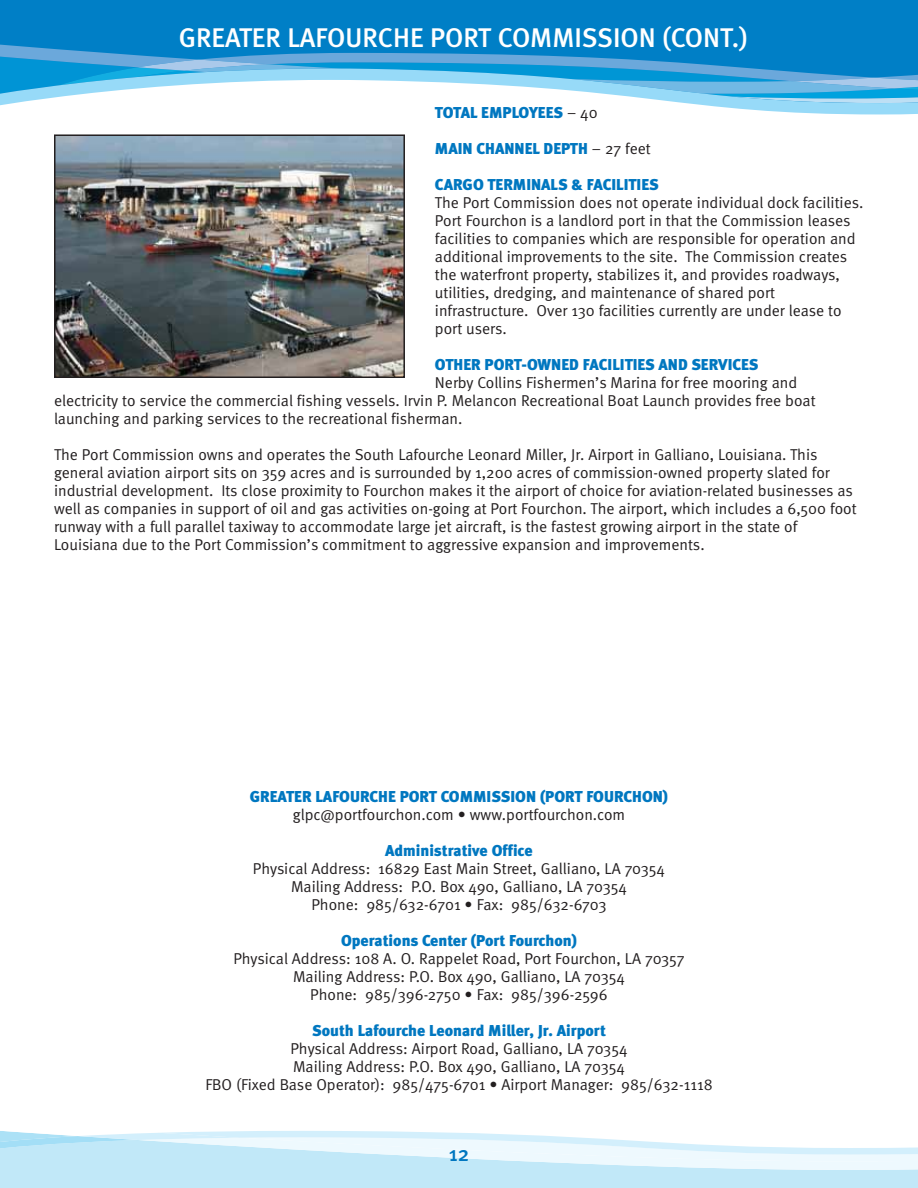
<style>
.page{position:relative;width:918px;height:1188px;background:#fff}
.page>*{position:absolute;margin:0;border:0;box-sizing:border-box;transform-origin:0 0}
.t1{font:500 27px "Meta";color:#fff}
.t2{font:500 21px "Meta";color:#0077c0}
.t3{font:15.75px/18px "Meta Normal";color:#231f20}
.t4{font:900 15.75px "Meta";color:#0077c0}
.s1{font-family:"Meta Normal";font-weight:400;color:#231f20}
</style>
<div class="page">
<div style="left:0;top:0;width:918px;height:36px;background:#007fc6"></div>
<div style="left:199px;top:31px;width:719px;height:5px;background:#007fc6"></div>
<div style="left:0;top:36px;width:918px;height:5px;background:#007fc6"></div>
<div style="left:0;top:41px;width:918px;height:8px;background:#007fc6"></div>
<svg style="left:0;top:49px;width:918px;height:66px"></svg>
<div style="left:0;top:1136px;width:918px;height:52px;background:#c1e8f8"></div>
<svg style="left:78px;top:1131px;width:840px;height:39px"></svg>
<img style="left:57px;top:137px;width:345px;height:238px">
<div style="left:54px;top:134px;width:351px;height:244px;border:2px solid #231f20"></div>
<h1 class="t1" style="left:179px;top:27px;width:570px">GREATER LAFOURCHE PORT COMMISSION (CONT.)</h1>
<p class="t4" style="left:435px;top:107px;width:164px">TOTAL EMPLOYEES <span class="s1">– 40</span></p>
<p class="t4" style="left:435px;top:143px;width:217px">MAIN CHANNEL DEPTH <span class="s1">– 27 feet</span></p>
<p class="t4" style="left:435px;top:179px;width:225px">CARGO TERMINALS &amp; FACILITIES</p>
<p class="t3" style="left:435px;top:195px;width:430px">The Port Commission does not operate individual dock facilities.<br>Port Fourchon is a landlord port in that the Commission leases facilities to companies which are responsible for operation and additional improvements to the site. The Commission creates the waterfront property, stabilizes it, and provides roadways, utilities, dredging, and maintenance of shared port infrastructure. Over 130 facilities currently are under lease to port users.</p>
<p class="t4" style="left:435px;top:359px;width:325px">OTHER PORT-OWNED FACILITIES AND SERVICES</p>
<p class="t3" style="left:54px;top:375px;width:763px;text-indent:381px">Nerby Collins Fishermen’s Marina for free mooring and electricity to service the commercial fishing vessels. Irvin P. Melancon Recreational Boat Launch provides free boat launching and parking services to the recreational fisherman.</p>
<p class="t3" style="left:54px;top:447px;width:804px">The Port Commission owns and operates the South Lafourche Leonard Miller, Jr. Airport in Galliano, Louisiana. This general aviation airport sits on 359 acres and is surrounded by 1,200 acres of commission-owned property slated for industrial development. Its close proximity to Fourchon makes it the airport of choice for aviation-related businesses as well as companies in support of oil and gas activities on-going at Port Fourchon. The airport, which includes a 6,500 foot runway with a full parallel taxiway to accommodate large jet aircraft, is the fastest growing airport in the state of Louisiana due to the Port Commission’s commitment to aggressive expansion and improvements.</p>
<p class="t4" style="left:250px;top:791px;width:420px">GREATER LAFOURCHE PORT COMMISSION (PORT FOURCHON)</p>
<p class="t3" style="left:293px;top:807px;width:334px">glpc@portfourchon.com • www.portfourchon.com</p>
<p class="t4" style="left:385px;top:845px;width:149px">Administrative Office</p>
<p class="t3" style="left:253px;top:861px;width:414px;text-align:center">Physical Address: 16829 East Main Street, Galliano, LA 70354<br>Mailing Address: P.O. Box 490, Galliano, LA 70354<br>Phone: 985/632-6701 • Fax: 985/632-6703</p>
<p class="t4" style="left:341px;top:935px;width:237px">Operations Center (Port Fourchon)</p>
<p class="t3" style="left:233px;top:951px;width:453px;text-align:center">Physical Address: 108 A. O. Rappelet Road, Port Fourchon, LA 70357<br>Mailing Address: P.O. Box 490, Galliano, LA 70354<br>Phone: 985/396-2750 • Fax: 985/396-2596</p>
<p class="t4" style="left:312px;top:1025px;width:295px">South Lafourche Leonard Miller, Jr. Airport</p>
<p class="t3" style="left:205px;top:1041px;width:509px;text-align:center">Physical Address: Airport Road, Galliano, LA 70354<br>Mailing Address: P.O. Box 490, Galliano, LA 70354<br>FBO (Fixed Base Operator): 985/475-6701 • Airport Manager: 985/632-1118</p>
<h2 class="t2" style="left:449px;top:1146px;width:22px">12</h2>
</div>
